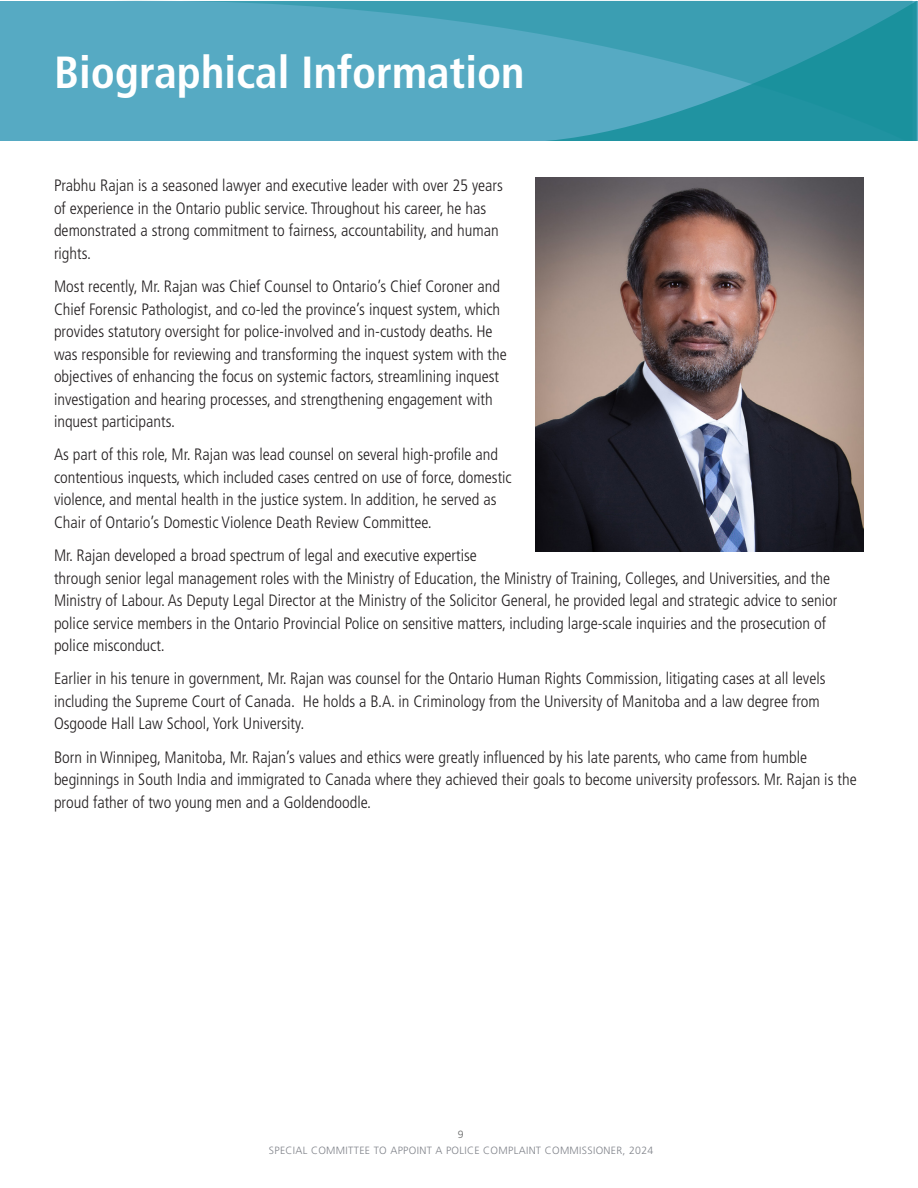
<style>
.page{position:relative;width:918px;height:1188px;background:#fff}
.page>*{position:absolute;margin:0;border:0;box-sizing:border-box;transform-origin:0 0}
.Head_A{font:700 condensed 45px "Frutiger LT Std";color:#fff}
.Text{font:300 condensed 16.5px/22.5px "Frutiger LT Std";color:#231f20}
.t1{font:300 10.5px "Frutiger LT Std";letter-spacing:.03em;color:#80838a}
.t2{font:300 10.5px "Frutiger LT Std";color:#656666}
</style>
<div class="page">
<div style="left:1px;top:1px;width:917px;height:139px;background:#56aac3"></div>
<svg style="left:199px;top:1px;width:714px;height:139px"></svg>
<img style="left:536px;top:177px;width:328px;height:375px">
<p class="Head_A" style="left:54px;top:45px;width:472px">Biographical Information</p>
<p class="Text" style="left:54px;top:175px;width:451px">Prabhu Rajan is a seasoned lawyer and executive leader with over 25 years of experience in the Ontario public service. Throughout his career, he has demonstrated a strong commitment to fairness, accountability, and human rights.</p>
<p class="Text" style="left:54px;top:275px;width:454px">Most recently, Mr. Rajan was Chief Counsel to Ontario’s Chief Coroner and Chief Forensic Pathologist, and co-led the province’s inquest system, which provides statutory oversight for police-involved and in-custody deaths. He was responsible for reviewing and transforming the inquest system with the objectives of enhancing the focus on systemic factors, streamlining inquest investigation and hearing processes, and strengthening engagement with inquest participants.</p>
<p class="Text" style="left:54px;top:444px;width:459px">As part of this role, Mr. Rajan was lead counsel on several high-profile and contentious inquests, which included cases centred on use of force, domestic violence, and mental health in the justice system. In addition, he served as Chair of Ontario’s Domestic Violence Death Review Committee.</p>
<p class="Text" style="left:54px;top:544px;width:785px">Mr. Rajan developed a broad spectrum of legal and executive expertise<br>through senior legal management roles with the Ministry of Education, the Ministry of Training, Colleges, and Universities, and the Ministry of Labour. As Deputy Legal Director at the Ministry of the Solicitor General, he provided legal and strategic advice to senior police service members in the Ontario Provincial Police on sensitive matters, including large-scale inquiries and the prosecution of police misconduct.</p>
<p class="Text" style="left:54px;top:668px;width:773px">Earlier in his tenure in government, Mr. Rajan was counsel for the Ontario Human Rights Commission, litigating cases at all levels including the Supreme Court of Canada. He holds a B.A. in Criminology from the University of Manitoba and a law degree from<br>Osgoode Hall Law School, York University.</p>
<p class="Text" style="left:54px;top:746px;width:804px">Born in Winnipeg, Manitoba, Mr. Rajan’s values and ethics were greatly influenced by his late parents, who came from humble beginnings in South India and immigrated to Canada where they achieved their goals to become university professors. Mr. Rajan is the proud father of two young men and a Goldendoodle.</p>
<p class="t2" style="left:458px;top:1129px;width:7px">9</p>
<p class="t1" style="left:269px;top:1144px;width:386px">SPECIAL COMMITTEE TO APPOINT A POLICE COMPLAINT COMMISSIONER, 2024</p>
</div>
